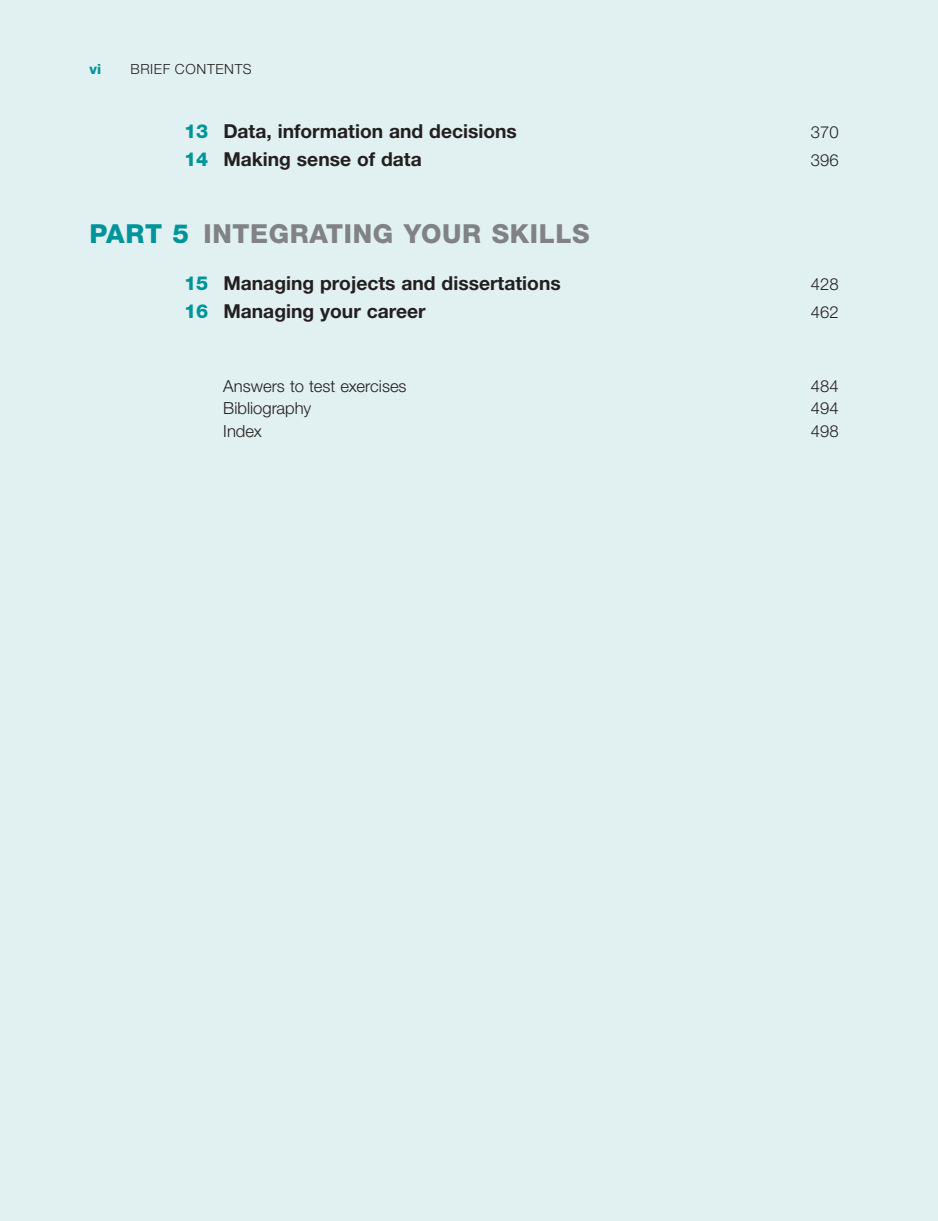
<style>
.page{position:relative;width:938px;height:1221px;background:#fff}
.page>*{position:absolute;margin:0;border:0;box-sizing:border-box;transform-origin:0 0}
.t1{font:800 26.25px "Helvetica Neue LTW1 G";letter-spacing:.025em;color:#808285}
.t2{font:700 19.25px "Helvetica Neue LTW1 G";color:#231f20}
.t3{font:300 16.62px "Helvetica Neue LTW1 G";color:#231f20}
.t4{font:300 14px "Helvetica Neue LTW1 G";letter-spacing:.045em;color:#231f20}
.t5{font:800 14px "Helvetica Neue LTW1 G";color:#00959a}
.s1{font-weight:800;color:#00959a}
.s2{color:#00959a}
</style>
<div class="page">
<div style="left:0;top:0;width:938px;height:1220px;background:#e1f0f1"></div>
<p class="t5" style="left:89px;top:61px;width:14px">VI</p>
<p class="t4" style="left:130px;top:61px;width:114px">brief contents</p>
<p class="t2" style="left:184px;top:119px;width:334px"><span class="s1">13</span> Data, information and decisions</p>
<p class="t3" style="left:811px;top:122px;width:29px">370</p>
<p class="t2" style="left:184px;top:147px;width:239px"><span class="s1">14</span> Making sense of data</p>
<p class="t3" style="left:811px;top:150px;width:29px">396</p>
<p class="t1" style="left:89px;top:218px;width:219px"><span class="s2">PART 5</span> INTEGRAT</p>
<p class="t1" style="left:344px;top:218px;width:247px">ING YOUR SKILLS</p>
<p class="t2" style="left:184px;top:271px;width:378px"><span class="s1">15</span> Managing projects and dissertations</p>
<p class="t3" style="left:811px;top:274px;width:29px">428</p>
<p class="t2" style="left:184px;top:299px;width:243px"><span class="s1">16</span> Managing your career</p>
<p class="t3" style="left:811px;top:302px;width:29px">462</p>
<p class="t3" style="left:223px;top:375px;width:185px">Answers to test exercises</p>
<p class="t3" style="left:811px;top:375px;width:29px">484</p>
<p class="t3" style="left:223px;top:398px;width:89px">Bibliography</p>
<p class="t3" style="left:811px;top:398px;width:29px">494</p>
<p class="t3" style="left:223px;top:421px;width:40px">Index</p>
<p class="t3" style="left:811px;top:421px;width:29px">498</p>
</div>
